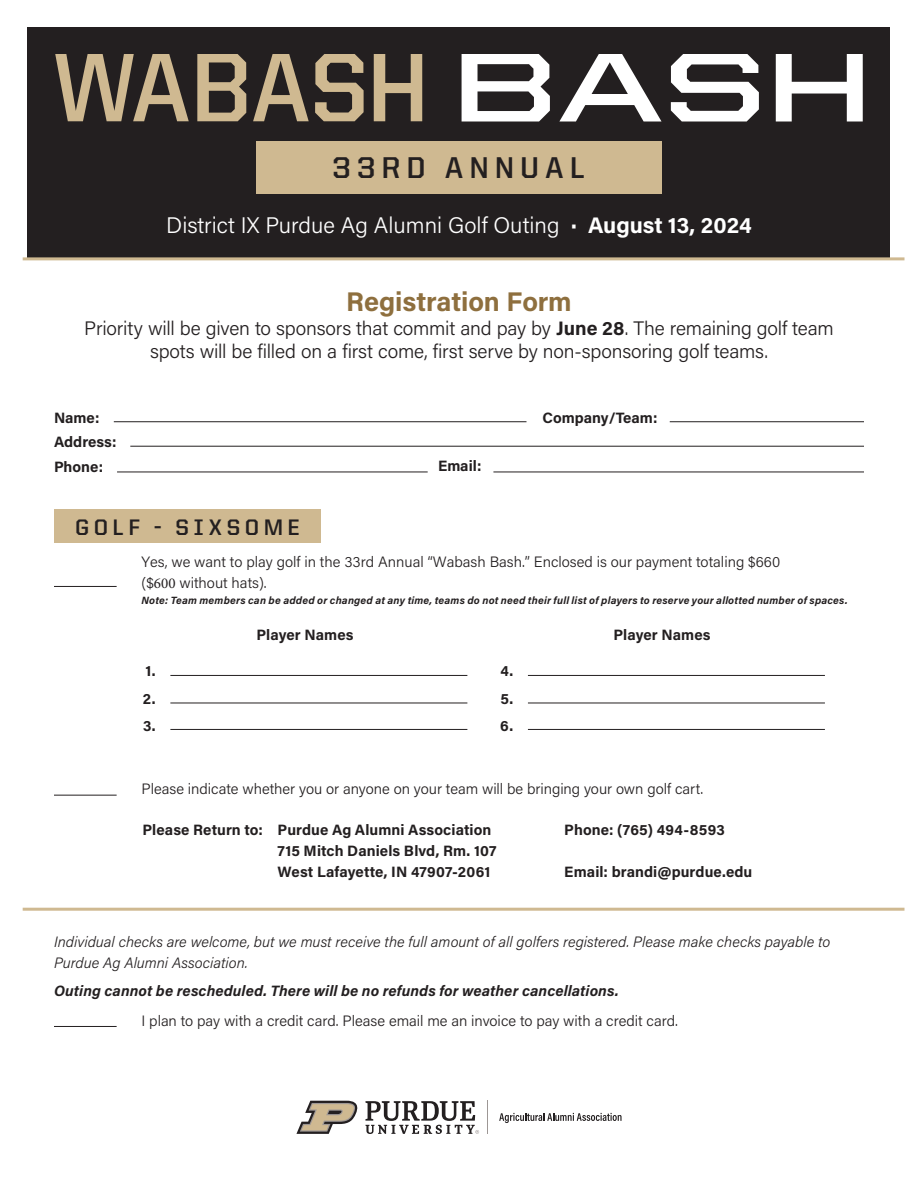
<style>
.page{position:relative;width:918px;height:1188px;background:#fff}
.page>*{position:absolute;margin:0;border:0;box-sizing:border-box;transform-origin:0 0}
.t1{font:700 30.15px "United Sans Reg";letter-spacing:.205em;color:#231f20}
.t2{font:700 27px "Acumin Pro";letter-spacing:-.005em;color:#8e6f3e}
.t3{font:300 22.5px "Acumin Pro";color:#fff}
.t4{font:700 22.5px "United Sans Reg";letter-spacing:.205em;color:#231f20}
.t5{font:300 19.5px/23.4px "Acumin Pro";letter-spacing:-.01em;color:#231f20;text-align:center}
.t6{font:300 15px/21px "Acumin Pro";color:#231f20}
.t7{font:700 15px "Acumin Pro";letter-spacing:.005em;color:#231f20}
.t8{font:italic 300 15px/21px "Acumin Pro";color:#231f20}
.t9{font:italic 700 15px "Acumin Pro";letter-spacing:.01em;color:#231f20}
.t10{font:italic 700 10.5px "Acumin Pro";letter-spacing:.02em;color:#231f20}
.s1{font-weight:700}
.s2{font-family:"Minion Pro";font-weight:400}
</style>
<div class="page">
<div style="left:28px;top:28px;width:862px;height:231px;background:#231f20"></div>
<hr style="left:23px;top:257px;width:882px;height:3px;background:#cfb991">
<hr style="left:23px;top:908px;width:882px;height:3px;background:#cfb991">
<svg style="left:55px;top:54px;width:367px;height:67px"></svg>
<svg style="left:462px;top:54px;width:401px;height:68px"></svg>
<div style="left:256px;top:141px;width:406px;height:53px;background:#cfb991"></div>
<div style="left:54px;top:509px;width:267px;height:34px;background:#cfb991"></div>
<hr style="left:114px;top:421px;width:412px;height:1px;background:#231f20">
<hr style="left:670px;top:421px;width:194px;height:1px;background:#231f20">
<hr style="left:130px;top:446px;width:734px;height:1px;background:#231f20">
<hr style="left:117px;top:472px;width:311px;height:1px;background:#231f20">
<hr style="left:54px;top:586px;width:63px;height:1px;background:#231f20">
<hr style="left:54px;top:795px;width:63px;height:1px;background:#231f20">
<hr style="left:54px;top:1026px;width:63px;height:1px;background:#231f20">
<hr style="left:493px;top:472px;width:371px;height:1px;background:#231f20">
<hr style="left:170px;top:675px;width:297px;height:1px;background:#231f20">
<hr style="left:528px;top:675px;width:297px;height:1px;background:#231f20">
<hr style="left:170px;top:703px;width:297px;height:1px;background:#231f20">
<hr style="left:528px;top:703px;width:297px;height:1px;background:#231f20">
<hr style="left:170px;top:729px;width:297px;height:1px;background:#231f20">
<hr style="left:528px;top:729px;width:297px;height:1px;background:#231f20">
<svg style="left:499px;top:1113px;width:123px;height:10px"></svg>
<hr style="left:487px;top:1101px;width:1px;height:33px;background:#9d9795">
<svg style="left:296px;top:1101px;width:62px;height:33px"></svg>
<svg style="left:365px;top:1101px;width:114px;height:33px"></svg>
<p class="t1" style="left:332px;top:151px;width:254px">33RD ANNUAL</p>
<p class="t3" style="left:166px;top:209px;width:587px">District IX Purdue Ag Alumni Golf Outing <span class="s1">· August 13, 2024</span></p>
<p class="t2" style="left:346px;top:283px;width:227px">Registration Form</p>
<p class="t5" style="left:84px;top:316px;width:751px">Priority will be given to sponsors that commit and pay by <span class="s1">June 28</span>. The remaining golf team spots will be filled on a first come, first serve by non-sponsoring golf teams.</p>
<p class="t7" style="left:54px;top:407px;width:47px">Name:</p>
<p class="t7" style="left:54px;top:432px;width:64px">Address:</p>
<p class="t7" style="left:54px;top:456px;width:51px">Phone:</p>
<p class="t7" style="left:438px;top:455px;width:45px">Email:</p>
<p class="t7" style="left:543px;top:407px;width:116px">Company/Team:</p>
<p class="t4" style="left:75px;top:515px;width:226px">GOLF - SIXSOME</p>
<p class="t6" style="left:141px;top:551px;width:640px">Yes, we want to play golf in the 33rd Annual “Wabash Bash.” Enclosed is our payment totaling $660 ($<span class="s2">600</span> without hats).</p>
<p class="t10" style="left:141px;top:593px;width:708px">Note: Team members can be added or changed at any time, teams do not need their full list of players to reserve your allotted number of spaces.</p>
<p class="t7" style="left:146px;top:660px;width:12px">1.</p>
<p class="t7" style="left:143px;top:688px;width:14px">2.</p>
<p class="t7" style="left:143px;top:716px;width:14px">3.</p>
<p class="t7" style="left:257px;top:624px;width:99px">Player Names</p>
<p class="t7" style="left:501px;top:660px;width:14px">4.</p>
<p class="t7" style="left:500px;top:688px;width:14px">5.</p>
<p class="t7" style="left:500px;top:716px;width:14px">6.</p>
<p class="t7" style="left:614px;top:624px;width:99px">Player Names</p>
<p class="t6" style="left:141px;top:778px;width:563px">Please indicate whether you or anyone on your team will be bringing your own golf cart.</p>
<p class="t7" style="left:143px;top:820px;width:122px">Please Return to:</p>
<p class="t7" style="left:278px;top:820px;width:215px">Purdue Ag Alumni Association</p>
<p class="t7" style="left:278px;top:841px;width:221px">715 Mitch Daniels Blvd, Rm. 107</p>
<p class="t7" style="left:278px;top:862px;width:214px">West Lafayette, IN 47907-2061</p>
<p class="t7" style="left:564px;top:820px;width:162px">Phone: (765) 494-8593</p>
<p class="t7" style="left:564px;top:862px;width:190px">Email: brandi@purdue.edu</p>
<p class="t8" style="left:54px;top:931px;width:778px">Individual checks are welcome, but we must receive the full amount of all golfers registered. Please make checks payable to<br>Purdue Ag Alumni Association.</p>
<p class="t9" style="left:54px;top:980px;width:566px">Outing cannot be rescheduled. There will be no refunds for weather cancellations.</p>
<p class="t6" style="left:141px;top:1010px;width:538px">I plan to pay with a credit card. Please email me an invoice to pay with a credit card.</p>
</div>
